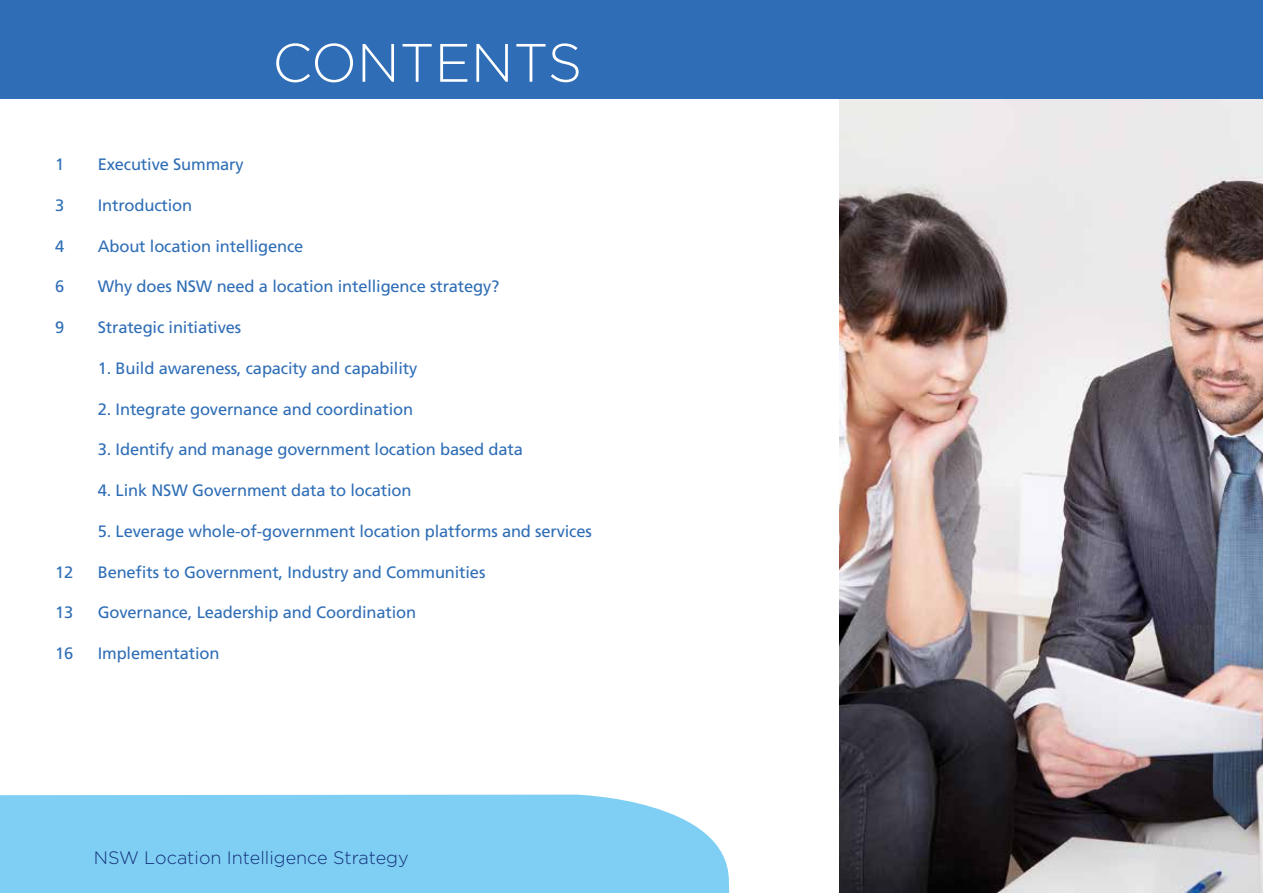
<style>
.page{position:relative;width:1263px;height:893px;background:#fff}
.page>*{position:absolute;margin:0;border:0;box-sizing:border-box;transform-origin:0 0}
.t1{font:300 54px "Gotham";color:#fff}
.t2{font:300 18px "Gotham";color:#152f7b}
.t3{font:16.5px "Frutiger CE";letter-spacing:-.01em;color:#2f6eb6}
</style>
<div class="page">
<div style="left:0;top:795px;width:730px;height:98px;background:#7ecff3"></div>
<img style="left:839px;top:98px;width:424px;height:795px">
<div style="left:0;top:0;width:1263px;height:98px;background:#2f6eb6"></div>
<h1 class="t1" style="left:272px;top:29px;width:311px">CONTENTS</h1>
<p class="t3" style="left:55px;top:155px;width:11px">1</p>
<p class="t3" style="left:98px;top:155px;width:147px">Executive Summary</p>
<p class="t3" style="left:55px;top:196px;width:11px">3</p>
<p class="t3" style="left:98px;top:196px;width:96px">Introduction</p>
<p class="t3" style="left:55px;top:236px;width:11px">4</p>
<p class="t3" style="left:98px;top:236px;width:207px">About location intelligence</p>
<p class="t3" style="left:55px;top:277px;width:11px">6</p>
<p class="t3" style="left:98px;top:277px;width:403px">Why does NSW need a location intelligence strategy?</p>
<p class="t3" style="left:55px;top:318px;width:11px">9</p>
<p class="t3" style="left:98px;top:318px;width:145px">Strategic initiatives</p>
<p class="t3" style="left:98px;top:359px;width:321px">1. Build awareness, capacity and capability</p>
<p class="t3" style="left:98px;top:399px;width:317px">2. Integrate governance and coordination</p>
<p class="t3" style="left:98px;top:440px;width:427px">3. Identify and manage government location based data</p>
<p class="t3" style="left:98px;top:481px;width:315px">4. Link NSW Government data to location</p>
<p class="t3" style="left:98px;top:522px;width:496px">5. Leverage whole-of-government location platforms and services</p>
<p class="t3" style="left:55px;top:562px;width:20px">12</p>
<p class="t3" style="left:98px;top:562px;width:389px">Benefits to Government, Industry and Communities</p>
<p class="t3" style="left:55px;top:603px;width:20px">13</p>
<p class="t3" style="left:98px;top:603px;width:320px">Governance, Leadership and Coordination</p>
<p class="t3" style="left:55px;top:644px;width:20px">16</p>
<p class="t3" style="left:98px;top:644px;width:123px">Implementation</p>
<p class="t2" style="left:94px;top:846px;width:316px">NSW Location Intelligence Strategy</p>
</div>
